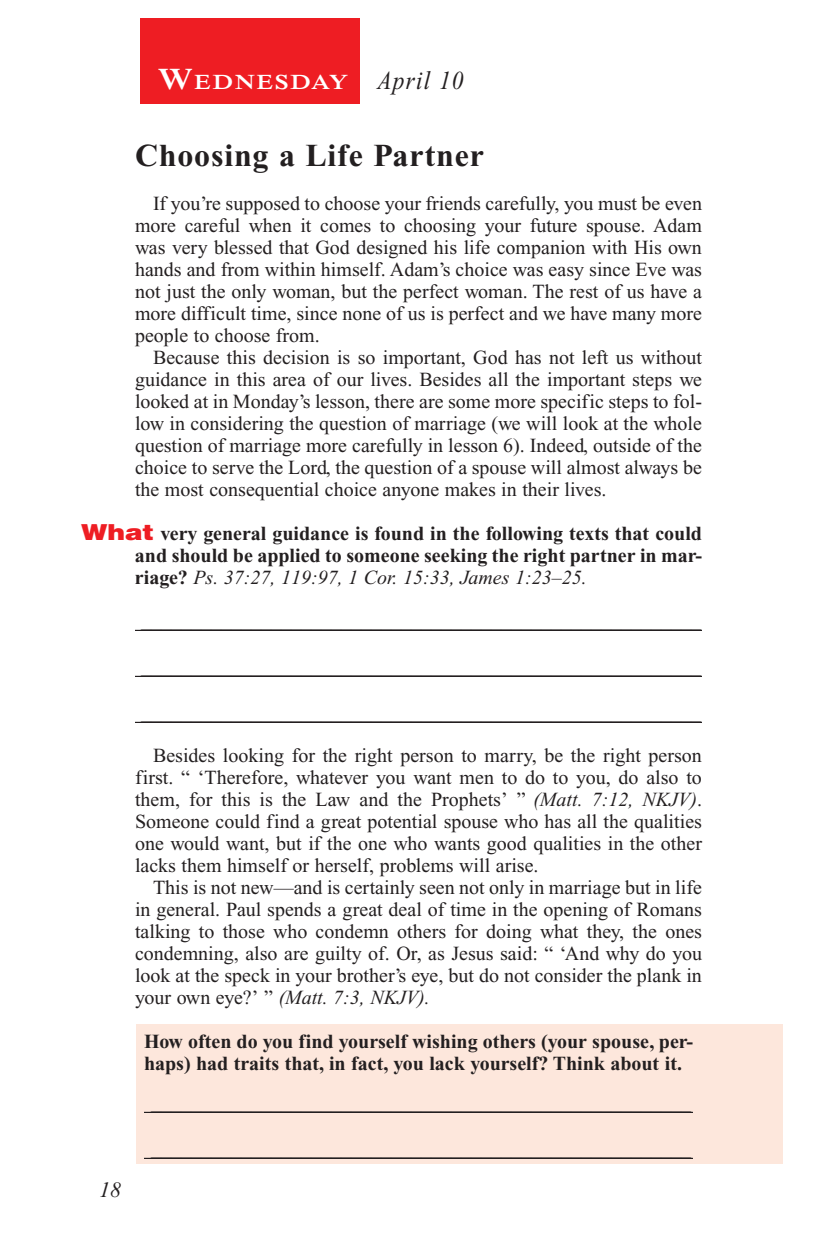
<style>
.page{position:relative;width:819px;height:1260px;background:#fff}
.page>*{position:absolute;margin:0;border:0;box-sizing:border-box;transform-origin:0 0}
.Head{font:700 32px "Times New Roman PS Std";letter-spacing:.025em;color:#231f20}
.Lesson_Dates{font:italic 26px "Times New Roman PS Std";letter-spacing:.05em;color:#231f20;scale:.9 1}
.t1{font:italic 22px "Times New Roman PS Std";color:#231f20}
.Daily_Header{font:600 21px "Times NRMT Std";letter-spacing:.07em;color:#fff;scale:1.1 1}
.Body{font:20px/22px "Times New Roman PS Std";color:#231f20;text-align:justify}
.Blank_Lines{font:20px "Times New Roman PS Std";color:#231f20}
.Question{font:700 20px/22px "Times New Roman PS Std";color:#231f20;text-align:justify}
.x-screened_box-text{font:700 20px/22px "Times New Roman PS Std";color:#231f20}
.Blank_Lines_In_Scree{font:20px "Times New Roman PS Std";color:#231f20}
.s1{font-size:30px}
.s2{font-family:"Helvetica LT Std";font-weight:900;font-size:22px;color:#ee1d23}
.s3{font-weight:400;font-style:italic}
.s4{font-style:italic}
</style>
<div class="page">
<div style="left:140px;top:18px;width:220px;height:86px;background:#ee1d23"></div>
<div style="left:137px;top:1024px;width:646px;height:140px;background:#fde7dc"></div>
<hr style="left:135px;top:630px;width:567px;height:1px;background:#231f20">
<hr style="left:135px;top:676px;width:567px;height:1px;background:#231f20">
<hr style="left:135px;top:722px;width:567px;height:1px;background:#231f20">
<hr style="left:144px;top:1112px;width:549px;height:1px;background:#231f20">
<hr style="left:144px;top:1158px;width:549px;height:1px;background:#231f20">
<p class="Daily_Header" style="left:158px;top:70px;width:175px"><span class="s1">W</span>EDNESDAY</p>
<p class="Lesson_Dates" style="left:378px;top:66px;width:97px">April 10</p>
<p class="Head" style="left:135px;top:138px;width:350px">Choosing a Life Partner</p>
<p class="Body" style="left:135px;top:193px;width:569px;text-indent:18px">If you’re supposed to choose your friends carefully, you must be even more careful when it comes to choosing your future spouse. Adam was very blessed that God designed his life companion with His own hands and from within himself. Adam’s choice was easy since Eve was not just the only woman, but the perfect woman. The rest of us have a more difficult time, since none of us is perfect and we have many more people to choose from.</p>
<p class="Body" style="left:135px;top:347px;width:569px;text-indent:18px">Because this decision is so important, God has not left us without guidance in this area of our lives. Besides all the important steps we looked at in Monday’s lesson, there are some more specific steps to fol&shy;low in considering the question of marriage (we will look at the whole question of marriage more carefully in lesson 6). Indeed, outside of the choice to serve the Lord, the question of a spouse will almost always be the most consequential choice anyone makes in their lives.</p>
<p class="Question" style="left:135px;top:523px;width:569px;text-indent:-54px"><span class="s2">What</span> very general guidance is found in the following texts that could and should be applied to someone seeking the right partner in mar&shy;riage? <span class="s3">Ps. 37:27, 119:97, 1 Cor. 15:33, James 1:23–25.</span></p>
<p class="Blank_Lines" style="left:141px;top:611px;width:561px">________________________________________________________</p>
<p class="Blank_Lines" style="left:141px;top:657px;width:561px">________________________________________________________</p>
<p class="Blank_Lines" style="left:141px;top:703px;width:561px">________________________________________________________</p>
<p class="Body" style="left:135px;top:745px;width:569px;text-indent:18px">Besides looking for the right person to marry, be the right person first. “ ‘Therefore, whatever you want men to do to you, do also to them, for this is the Law and the Prophets’ ” <span class="s4">(Matt. 7:12, NKJV)</span>.<br>Someone could find a great potential spouse who has all the qualities one would want, but if the one who wants good qualities in the other lacks them himself or herself, problems will arise.</p>
<p class="Body" style="left:135px;top:877px;width:569px;text-indent:18px">This is not new—and is certainly seen not only in marriage but in life in general. Paul spends a great deal of time in the opening of Romans talking to those who condemn others for doing what they, the ones condemning, also are guilty of. Or, as Jesus said: “ ‘And why do you look at the speck in your brother’s eye, but do not consider the plank in your own eye?’ ” <span class="s4">(Matt. 7:3, NKJV).</span></p>
<p class="x-screened_box-text" style="left:144px;top:1031px;width:550px">How often do you find yourself wishing others (your spouse, per&shy;haps) had traits that, in fact, you lack yourself? Think about it.</p>
<p class="Blank_Lines_In_Scree" style="left:151px;top:1093px;width:541px">______________________________________________________</p>
<p class="t1" style="left:99px;top:1178px;width:23px">18</p>
<p class="Blank_Lines_In_Scree" style="left:151px;top:1139px;width:541px">______________________________________________________</p>
</div>
